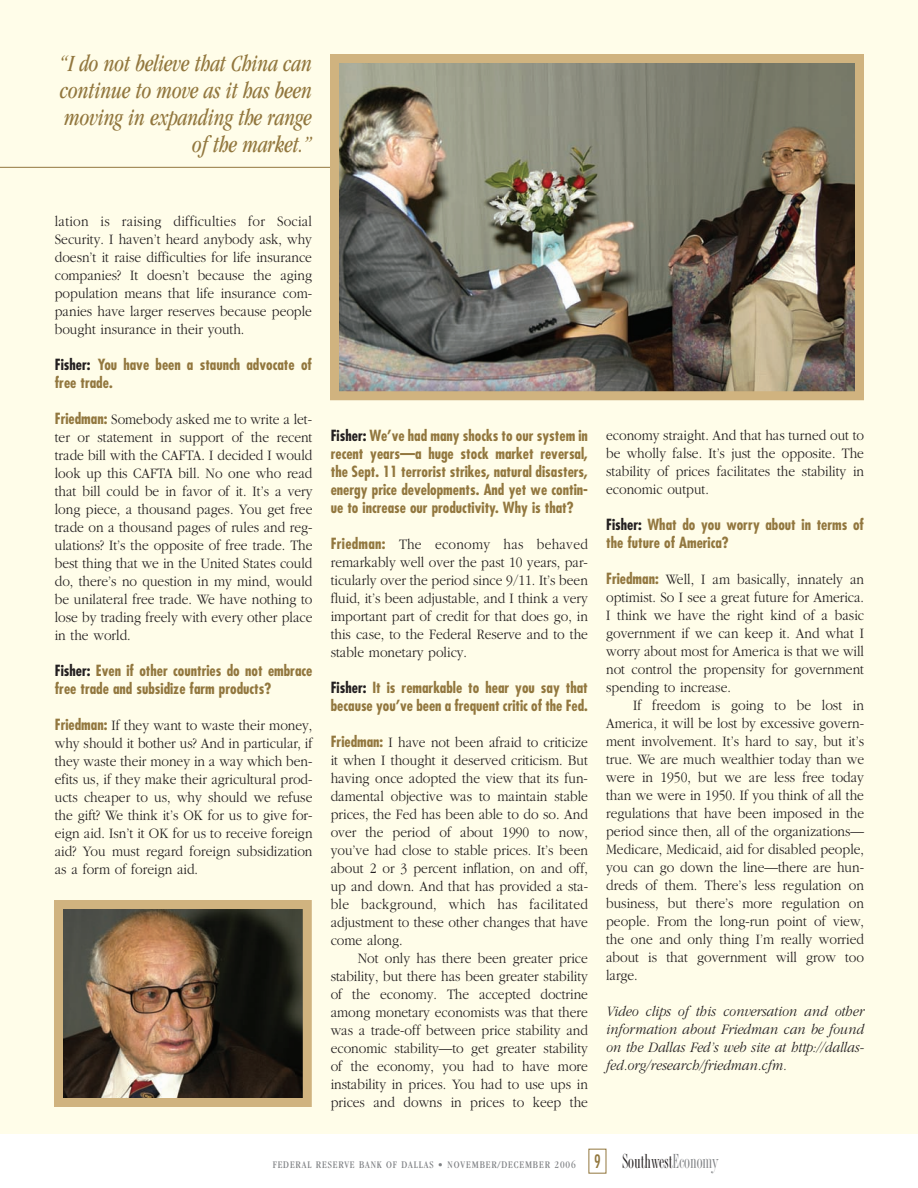
<style>
.page{position:relative;width:918px;height:1188px;background:#fff}
.page>*{position:absolute;margin:0;border:0;box-sizing:border-box;transform-origin:0 0}
.t1{font:italic condensed 24px/27px "Garamond";color:#92773e;text-align:right;scale:.9 1}
.t2{font:300 15px/18px "Garamond";color:#231f20;text-align:justify;scale:.9 1}
.t3{font:700 condensed 15px/18px "Futura";color:#92773e}
.t4{font:italic 300 15px/18px "Garamond";color:#231f20;text-align:justify;scale:.9 1}
.t5{font:condensed 10.5px "Garamond";letter-spacing:.09em;color:#808285}
.s1{color:#231f20}
.s2{font-family:"Futura";font-weight:700;font-stretch:condensed;color:#92773e}
.s3{font-family:"Futura";font-weight:500;font-size:18px;color:#92773e}
.s4{font-family:"AT Torino";font-size:21px;color:#231f20}
.s5{font-family:"AT Torino";font-size:21px}
</style>
<div class="page">
<div style="left:0;top:0;width:918px;height:1134px;background:#fffde9"></div>
<hr style="left:0;top:167px;width:864px;height:1px;background:#92773e">
<img style="left:340px;top:64px;width:514px;height:326px">
<div style="left:330px;top:54px;width:534px;height:346px;border:9px solid #d0b37f"></div>
<img style="left:64px;top:910px;width:238px;height:187px">
<div style="left:54px;top:900px;width:258px;height:207px;border:9px solid #d0b37f"></div>
<h1 class="t1" style="left:60px;top:52px;width:282px">“I do not believe that China can continue to move as it has been moving in expanding the range of the market.”</h1>
<p class="t2" style="left:55px;top:211px;width:287px">lation is raising difficulties for Social Security. I haven’t heard anybody ask, why doesn’t it raise difficulties for life insurance companies? It doesn’t because the aging population means that life insurance com&shy;panies have larger reserves because people bought insurance in their youth.</p>
<p class="t3" style="left:55px;top:356px;width:259px"><span class="s1">Fisher:</span> You have been a staunch advocate of free trade.</p>
<p class="t2" style="left:55px;top:409px;width:288px"><span class="s2">Friedman:</span> Somebody asked me to write a let&shy;ter or statement in support of the recent trade bill with the CAFTA. I decided I would look up this CAFTA bill. No one who read that bill could be in favor of it. It’s a very long piece, a thousand pages. You get free trade on a thousand pages of rules and reg&shy;ulations? It’s the opposite of free trade. The best thing that we in the United States could do, there’s no question in my mind, would be unilateral free trade. We have nothing to lose by trading freely with every other place in the world.</p>
<p class="t3" style="left:55px;top:662px;width:259px"><span class="s1">Fisher:</span> Even if other countries do not embrace free trade and subsidize farm products?</p>
<p class="t2" style="left:55px;top:715px;width:288px"><span class="s2">Friedman:</span> If they want to waste their money, why should it bother us? And in particular, if they waste their money in a way which ben&shy;efits us, if they make their agricultural prod&shy;ucts cheaper to us, why should we refuse the gift? We think it’s OK for us to give for&shy;eign aid. Isn’t it OK for us to receive foreign aid? You must regard foreign subsidization as a form of foreign aid.</p>
<p class="t3" style="left:331px;top:428px;width:259px;text-align:justify"><span class="s1">Fisher:</span> We’ve had many shocks to our system in recent years—a huge stock market reversal, the Sept. 11 terrorist strikes, natural disasters, energy price developments. And yet we contin&shy;ue to increase our productivity. Why is that?</p>
<p class="t2" style="left:331px;top:535px;width:287px"><span class="s2">Friedman:</span> The economy has behaved remarkably well over the past 10 years, par&shy;ticularly over the period since 9/11. It’s been fluid, it’s been adjustable, and I think a very important part of credit for that does go, in this case, to the Federal Reserve and to the stable monetary policy.</p>
<p class="t3" style="left:331px;top:680px;width:259px"><span class="s1">Fisher:</span> It is remarkable to hear you say that because you’ve been a frequent critic of the Fed.</p>
<p class="t2" style="left:331px;top:733px;width:287px"><span class="s2">Friedman:</span> I have not been afraid to criticize it when I thought it deserved criticism. But having once adopted the view that its fun&shy;damental objective was to maintain stable prices, the Fed has been able to do so. And over the period of about 1990 to now, you’ve had close to stable prices. It’s been about 2 or 3 percent inflation, on and off, up and down. And that has provided a sta&shy;ble background, which has facilitated adjustment to these other changes that have come along.</p>
<p class="t2" style="left:331px;top:949px;width:287px;text-indent:27px">Not only has there been greater price stability, but there has been greater stability of the economy. The accepted doctrine among monetary economists was that there was a trade-off between price stability and economic stability—to get greater stability of the economy, you had to have more instability in prices. You had to use ups in prices and downs in prices to keep the</p>
<p class="t2" style="left:606px;top:426px;width:288px">economy straight. And that has turned out to be wholly false. It’s just the opposite. The stability of prices facilitates the stability in economic output.</p>
<p class="t3" style="left:606px;top:517px;width:259px"><span class="s1">Fisher:</span> What do you worry about in terms of the future of America?</p>
<p class="t2" style="left:606px;top:570px;width:288px"><span class="s2">Friedman:</span> Well, I am basically, innately an optimist. So I see a great future for America.<br>I think we have the right kind of a basic government if we can keep it. And what I worry about most for America is that we will not control the propensity for government spending to increase.</p>
<p class="t2" style="left:606px;top:696px;width:288px;text-indent:27px">If freedom is going to be lost in America, it will be lost by excessive govern&shy;ment involvement. It’s hard to say, but it’s true. We are much wealthier today than we were in 1950, but we are less free today than we were in 1950. If you think of all the regulations that have been imposed in the period since then, all of the organizations— Medicare, Medicaid, aid for disabled people, you can go down the line—there are hun&shy;dreds of them. There’s less regulation on business, but there’s more regulation on people. From the long-run point of view, the one and only thing I’m really worried about is that government will grow too large.</p>
<p class="t4" style="left:606px;top:1002px;width:288px">Video clips of this conversation and other information about Friedman can be found on the Dallas Fed’s web site at http://dallas&shy;fed.org/research/friedman.cfm.</p>
<p class="t5" style="left:273px;top:1160px;width:448px">FEDERAL RESERVE BANK OF DALLAS • NOVEMBER/DECEMBER 2006 <span class="s3">9</span> <span class="s4">Southwest</span><span class="s5">Economy</span></p>
</div>
